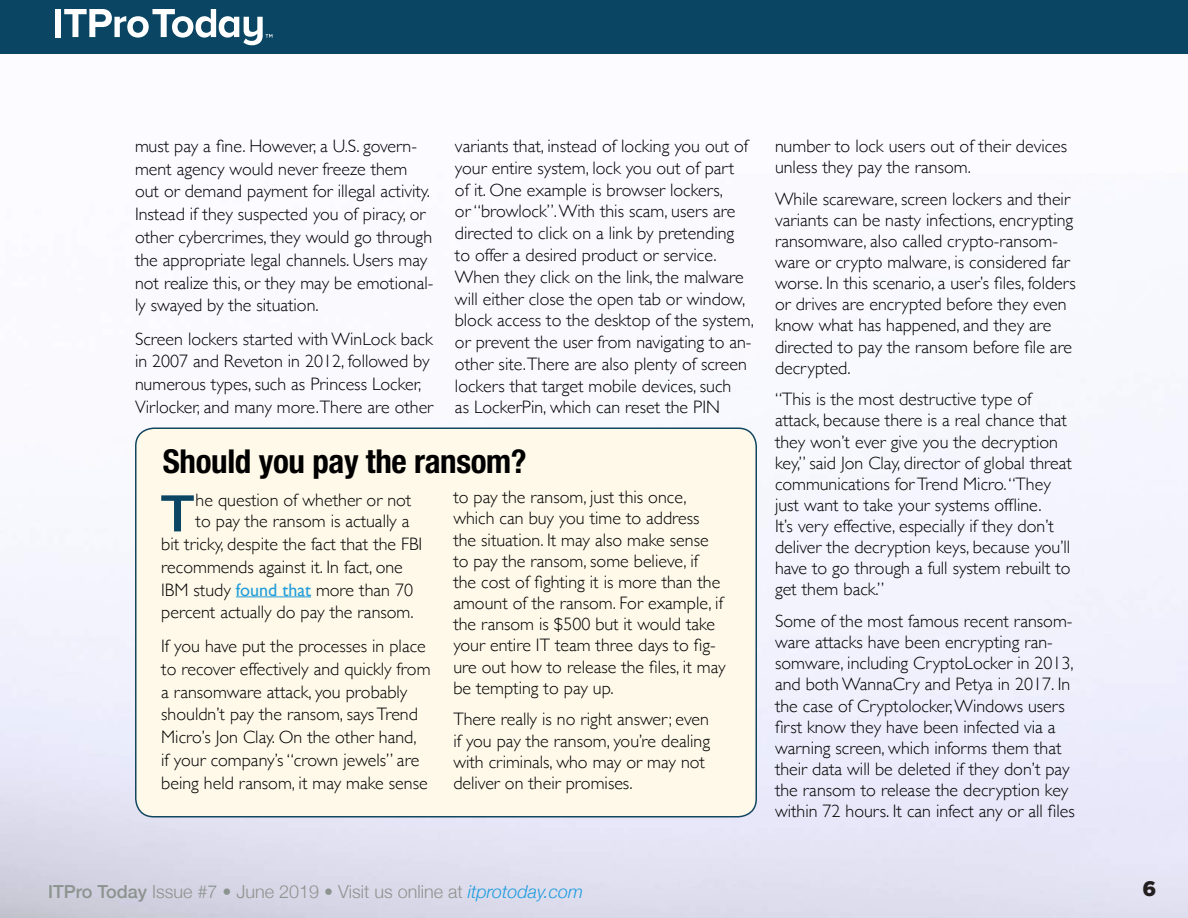
<style>
.page{position:relative;width:1188px;height:918px;background:#fff}
.page>*{position:absolute;margin:0;border:0;box-sizing:border-box;transform-origin:0 0}
.t1{font:600 52.8px "Gill Sans";color:#0a4663}
.t2{font:700 condensed 33px "Helvetica Neue LT Std";letter-spacing:-.01em;color:#000}
.t3{font:900 21px "Gotham";color:#231f20}
.t4{font:300 18px/21.1px "Gill Sans";color:#000}
.t5{font:300 18px "Helvetica Neue";color:#8c948f}
.s1{font-weight:400;color:#239ed9}
.s2{font-weight:500}
.s3{font-style:italic;color:#1f9cde}
</style>
<div class="page">
<img style="left:0;top:399px;width:1188px;height:519px">
<div style="left:0;top:0;width:1188px;height:54px;background:#0a4663"></div>
<div style="left:56px;top:9px;width:5px;height:28px;background:#fff"></div>
<svg style="left:64px;top:9px;width:208px;height:36px"></svg>
<div style="left:136px;top:428px;width:620px;height:389px;background:#fef9e9;border-radius:18px"></div>
<div style="left:135px;top:428px;width:622px;height:390px;border:2px solid #124761;border-radius:18px"></div>
<hr style="left:236px;top:596px;width:75px;height:1px;background:#239ed9">
<p class="t4" style="left:135px;top:134px;width:300px;line-height:22.8px">must pay a fine. However, a U.S. govern&shy;ment agency would never freeze them out or demand payment for illegal activity.<br>Instead if they suspected you of piracy, or other cybercrimes, they would go through the appropriate legal channels. Users may not realize this, or they may be emotional&shy;ly swayed by the situation.</p>
<p class="t4" style="left:135px;top:327px;width:300px;line-height:22.8px">Screen lockers started with WinLock back in 2007 and Reveton in 2012, followed by numerous types, such as Princess Locker, Virlocker, and many more.There are other</p>
<p class="t4" style="left:455px;top:134px;width:300px;line-height:21.8px">variants that, instead of locking you out of your entire system, lock you out of part<br>of it. One example is browser lockers,<br>or “browlock”. With this scam, users are directed to click on a link by pretending<br>to offer a desired product or service.<br>When they click on the link, the malware will either close the open tab or window, block access to the desktop of the system, or prevent the user from navigating to an&shy;other site.There are also plenty of screen lockers that target mobile devices, such<br>as LockerPin, which can reset the PIN</p>
<p class="t4" style="left:775px;top:135px;width:294px">number to lock users out of their devices unless they pay the ransom.</p>
<p class="t4" style="left:775px;top:187px;width:303px">While scareware, screen lockers and their variants can be nasty infections, encrypting ransomware, also called crypto-ransom&shy;ware or crypto malware, is considered far worse. In this scenario, a user’s files, folders or drives are encrypted before they even know what has happened, and they are directed to pay the ransom before file are decrypted.</p>
<p class="t4" style="left:775px;top:388px;width:299px">“This is the most destructive type of attack, because there is a real chance that they won’t ever give you the decryption key,” said Jon Clay, director of global threat communications for Trend Micro. “They just want to take your systems offline.<br>It’s very effective, especially if they don’t deliver the decryption keys, because you’ll have to go through a full system rebuilt to get them back.”</p>
<p class="t4" style="left:775px;top:610px;width:301px">Some of the most famous recent ransom&shy;ware attacks have been encrypting ran&shy;somware, including CryptoLocker in 2013, and both WannaCry and Petya in 2017. In the case of Cryptolocker, Windows users first know they have been infected via a warning screen, which informs them that their data will be deleted if they don’t pay the ransom to release the decryption key within 72 hours. It can infect any or all files</p>
<h2 class="t2" style="left:163px;top:441px;width:366px">Should you pay the ransom?</h2>
<p class="t4" style="left:453px;top:486px;width:274px">to pay the ransom, just this once, which can buy you time to address the situation. It may also make sense to pay the ransom, some believe, if<br>the cost of fighting it is more than the amount of the ransom. For example, if the ransom is $500 but it would take your entire IT team three days to fig&shy;ure out how to release the files, it may be tempting to pay up.</p>
<p class="t4" style="left:453px;top:708px;width:258px">There really is no right answer; even if you pay the ransom, you’re dealing with criminals, who may or may not deliver on their promises.</p>
<h1 class="t1" style="left:160px;top:482px;width:37px">T</h1>
<p class="t4" style="left:196px;top:489px;width:217px">he question of whether or not to pay the ransom is actually a</p>
<p class="t4" style="left:161px;top:532px;width:263px;line-height:22.8px">bit tricky, despite the fact that the FBI recommends against it. In fact, one IBM study <span class="s1">found that</span> more than 70 percent actually do pay the ransom.</p>
<p class="t4" style="left:161px;top:634px;width:271px;line-height:22.8px">If you have put the processes in place to recover effectively and quickly from a ransomware attack, you probably shouldn’t pay the ransom, says Trend Micro’s Jon Clay. On the other hand,<br>if your company’s “crown jewels” are being held ransom, it may make sense</p>
<p class="t5" style="left:48px;top:877px;width:537px"><span class="s2">ITPro Today</span> Issue #7 • June 2019 • Visit us online at <span class="s3">itprotoday.com</span></p>
<p class="t3" style="left:1143px;top:876px;width:15px">6</p>
</div>
